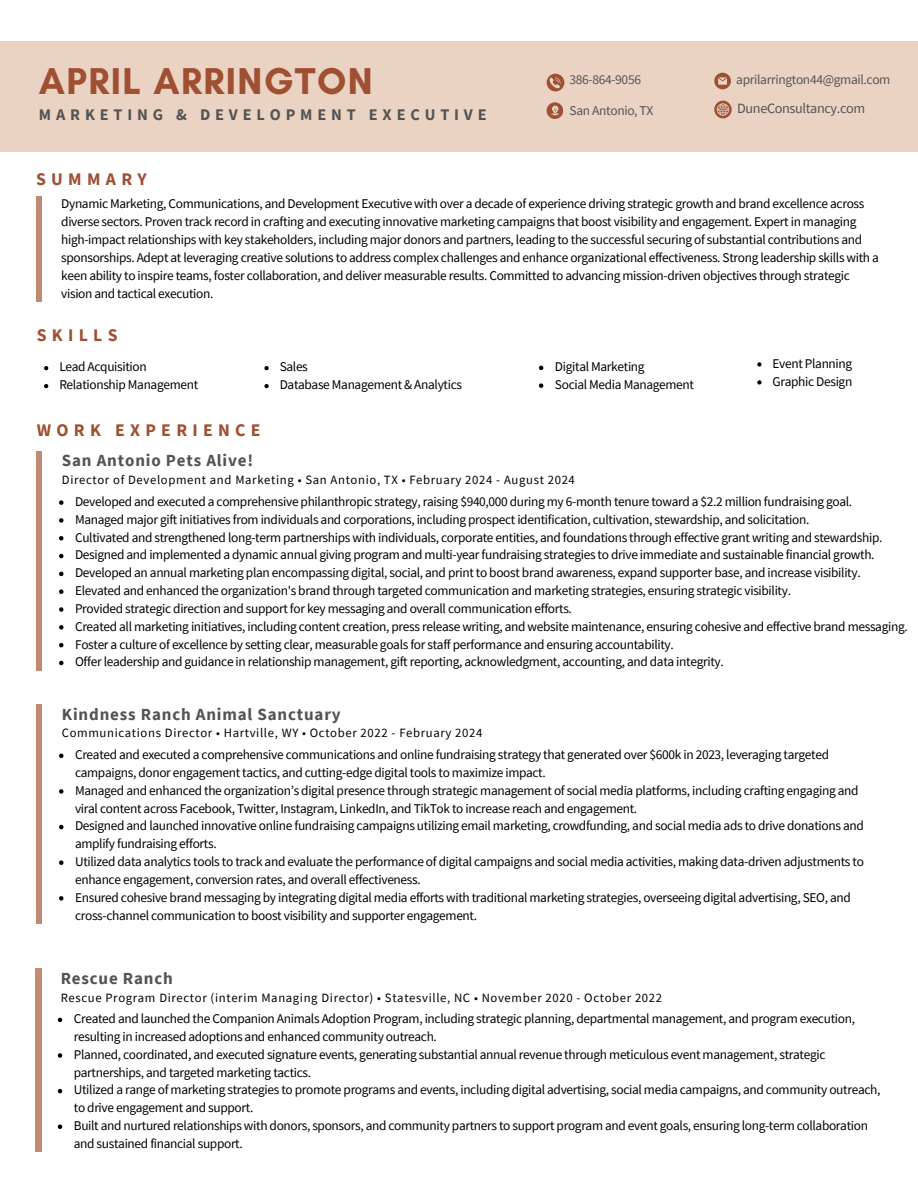
<style>
.page{position:relative;width:918px;height:1188px;background:#fff}
.page>*{position:absolute;margin:0;border:0;box-sizing:border-box;transform-origin:0 0}
.t1{font:700 38.1px "Glacial Indifference";letter-spacing:.035em;color:#9f4f32}
.t2{font:700 17.7px "Source Sans Pro";letter-spacing:.3em;color:#9f4f32}
.t3{font:700 16.95px "Source Sans Pro";letter-spacing:.05em;color:#545454}
.t4{font:700 16.2px "Source Sans Pro";letter-spacing:.3em;color:#545454}
.t5{font:14.25px "Source Sans Pro";letter-spacing:-.025em;color:#545454}
.t6{font:13.5px "Source Sans Pro";letter-spacing:-.025em;color:#545454}
.t7{font:13.35px/17.9px "Source Sans Pro";letter-spacing:-.025em;color:#000}
.t8{font:12.75px "Source Sans Pro";letter-spacing:.05em;color:#000}
</style>
<div class="page">
<div style="left:0;top:41px;width:918px;height:111px;background:#ead3c3"></div>
<div style="left:37px;top:451px;width:5px;height:220px;background:#c08a73"></div>
<div style="left:36px;top:197px;width:6px;height:105px;background:#c08a73"></div>
<svg style="left:547px;top:74px;width:17px;height:17px"></svg>
<svg style="left:714px;top:73px;width:17px;height:16px"></svg>
<svg style="left:714px;top:101px;width:17px;height:17px"></svg>
<div style="left:547px;top:102px;width:16px;height:17px;background:#9f4f32;border-radius:50%"></div>
<svg style="left:551px;top:106px;width:8px;height:9px"></svg>
<div style="left:37px;top:704px;width:5px;height:220px;background:#c08a73"></div>
<div style="left:35px;top:968px;width:7px;height:184px;background:#c08a73"></div>
<svg style="left:264px;top:366px;width:5px;height:4px"></svg>
<svg style="left:264px;top:384px;width:5px;height:4px"></svg>
<svg style="left:539px;top:366px;width:4px;height:4px"></svg>
<svg style="left:539px;top:383px;width:4px;height:5px"></svg>
<svg style="left:44px;top:366px;width:4px;height:4px"></svg>
<svg style="left:44px;top:384px;width:4px;height:4px"></svg>
<svg style="left:757px;top:362px;width:5px;height:5px"></svg>
<svg style="left:757px;top:380px;width:5px;height:5px"></svg>
<svg style="left:59px;top:500px;width:4px;height:5px"></svg>
<svg style="left:59px;top:518px;width:4px;height:5px"></svg>
<svg style="left:59px;top:536px;width:4px;height:4px"></svg>
<svg style="left:59px;top:554px;width:4px;height:4px"></svg>
<svg style="left:59px;top:572px;width:4px;height:4px"></svg>
<svg style="left:59px;top:589px;width:4px;height:5px"></svg>
<svg style="left:59px;top:607px;width:4px;height:5px"></svg>
<svg style="left:59px;top:625px;width:4px;height:5px"></svg>
<svg style="left:59px;top:643px;width:4px;height:4px"></svg>
<svg style="left:59px;top:661px;width:4px;height:4px"></svg>
<svg style="left:59px;top:754px;width:4px;height:4px"></svg>
<svg style="left:59px;top:789px;width:4px;height:5px"></svg>
<svg style="left:59px;top:825px;width:4px;height:4px"></svg>
<svg style="left:59px;top:860px;width:4px;height:5px"></svg>
<svg style="left:59px;top:896px;width:4px;height:5px"></svg>
<svg style="left:58px;top:1018px;width:4px;height:4px"></svg>
<svg style="left:58px;top:1053px;width:4px;height:5px"></svg>
<svg style="left:58px;top:1089px;width:4px;height:4px"></svg>
<svg style="left:58px;top:1125px;width:4px;height:4px"></svg>
<h4 class="t1" style="left:39px;top:58px;width:335px">APRIL ARRINGTON</h4>
<h2 class="t4" style="left:39px;top:104px;width:449px">MARKETING &amp; DEVELOPMENT EXECUTIVE</h2>
<h4 class="t2" style="left:36px;top:168px;width:112px">SUMMARY</h4>
<h1 class="t6" style="left:570px;top:70px;width:73px">386-864-9056</h1>
<h4 class="t6" style="left:736px;top:70px;width:156px">aprilarrington44@gmail.com</h4>
<h4 class="t6" style="left:570px;top:101px;width:85px">San Antonio, TX</h4>
<p class="t5" style="left:737px;top:99px;width:130px">DuneConsultancy.com</p>
<p class="t7" style="left:61px;top:194px;width:819px">Dynamic Marketing, Communications, and Development Executive with over a decade of experience driving strategic growth and brand excellence across diverse sectors. Proven track record in crafting and executing innovative marketing campaigns that boost visibility and engagement. Expert in managing high-impact relationships with key stakeholders, including major donors and partners, leading to the successful securing of substantial contributions and sponsorships. Adept at leveraging creative solutions to address complex challenges and enhance organizational effectiveness. Strong leadership skills with a keen ability to inspire teams, foster collaboration, and deliver measurable results. Committed to advancing mission-driven objectives through strategic vision and tactical execution.</p>
<p class="t2" style="left:37px;top:324px;width:82px">SKILLS</p>
<p class="t7" style="left:59px;top:358px;width:89px">Lead Acquisition</p>
<p class="t7" style="left:59px;top:376px;width:140px">Relationship Management</p>
<p class="t2" style="left:37px;top:418px;width:225px">WORK EXPERIENCE</p>
<h2 class="t7" style="left:280px;top:358px;width:30px">Sales</h2>
<h4 class="t7" style="left:280px;top:376px;width:184px">Database Management &amp; Analytics</h4>
<h2 class="t7" style="left:555px;top:358px;width:91px">Digital Marketing</h2>
<p class="t7" style="left:555px;top:375px;width:141px">Social Media Management</p>
<p class="t3" style="left:62px;top:450px;width:193px">San Antonio Pets Alive!</p>
<p class="t8" style="left:62px;top:472px;width:515px">Director of Development and Marketing • San Antonio, TX • February 2024 - August 2024</p>
<p class="t7" style="left:773px;top:354px;width:81px">Event Planning</p>
<p class="t7" style="left:773px;top:372px;width:81px">Graphic Design</p>
<p class="t7" style="left:75px;top:492px;width:779px">Developed and executed a comprehensive philanthropic strategy, raising $940,000 during my 6-month tenure toward a $2.2 million fundraising goal.</p>
<p class="t7" style="left:75px;top:510px;width:736px">Managed major gift initiatives from individuals and corporations, including prospect identification, cultivation, stewardship, and solicitation.</p>
<p class="t7" style="left:75px;top:528px;width:809px">Cultivated and strengthened long-term partnerships with individuals, corporate entities, and foundations through effective grant writing and stewardship.</p>
<h2 class="t7" style="left:75px;top:546px;width:801px">Designed and implemented a dynamic annual giving program and multi-year fundraising strategies to drive immediate and sustainable financial growth.</h2>
<h3 class="t7" style="left:75px;top:564px;width:787px">Developed an annual marketing plan encompassing digital, social, and print to boost brand awareness, expand supporter base, and increase visibility.</h3>
<p class="t7" style="left:75px;top:581px;width:717px">Elevated and enhanced the organization's brand through targeted communication and marketing strategies, ensuring strategic visibility.</p>
<p class="t7" style="left:75px;top:599px;width:498px">Provided strategic direction and support for key messaging and overall communication efforts.</p>
<p class="t7" style="left:75px;top:617px;width:834px">Created all marketing initiatives, including content creation, press release writing, and website maintenance, ensuring cohesive and effective brand messaging.</p>
<p class="t7" style="left:75px;top:635px;width:600px">Foster a culture of excellence by setting clear, measurable goals for staff performance and ensuring accountability.</p>
<p class="t7" style="left:75px;top:653px;width:650px">Offer leadership and guidance in relationship management, gift reporting, acknowledgment, accounting, and data integrity.</p>
<p class="t3" style="left:62px;top:703px;width:280px">Kindness Ranch Animal Sanctuary</p>
<p class="t8" style="left:62px;top:725px;width:422px">Communications Director • Hartville, WY • October 2022 - February 2024</p>
<p class="t7" style="left:75px;top:745px;width:756px">Created and executed a comprehensive communications and online fundraising strategy that generated over $600k in 2023, leveraging targeted campaigns, donor engagement tactics, and cutting-edge digital tools to maximize impact.</p>
<p class="t7" style="left:75px;top:781px;width:785px">Managed and enhanced the organization’s digital presence through strategic management of social media platforms, including crafting engaging and viral content across Facebook, Twitter, Instagram, LinkedIn, and TikTok to increase reach and engagement.</p>
<p class="t7" style="left:75px;top:817px;width:790px">Designed and launched innovative online fundraising campaigns utilizing email marketing, crowdfunding, and social media ads to drive donations and amplify fundraising efforts.</p>
<p class="t7" style="left:75px;top:852px;width:790px">Utilized data analytics tools to track and evaluate the performance of digital campaigns and social media activities, making data-driven adjustments to enhance engagement, conversion rates, and overall effectiveness.</p>
<h3 class="t7" style="left:75px;top:888px;width:777px">Ensured cohesive brand messaging by integrating digital media efforts with traditional marketing strategies, overseeing digital advertising, SEO, and cross-channel communication to boost visibility and supporter engagement.</h3>
<h3 class="t3" style="left:61px;top:967px;width:114px">Rescue Ranch</h3>
<p class="t8" style="left:61px;top:989px;width:603px">Rescue Program Director (interim Managing Director) • Statesville, NC • November 2020 - October 2022</p>
<p class="t7" style="left:74px;top:1010px;width:783px">Created and launched the Companion Animals Adoption Program, including strategic planning, departmental management, and program execution, resulting in increased adoptions and enhanced community outreach.</p>
<p class="t7" style="left:74px;top:1045px;width:753px">Planned, coordinated, and executed signature events, generating substantial annual revenue through meticulous event management, strategic partnerships, and targeted marketing tactics.</p>
<p class="t7" style="left:74px;top:1081px;width:808px">Utilized a range of marketing strategies to promote programs and events, including digital advertising, social media campaigns, and community outreach, to drive engagement and support.</p>
<p class="t7" style="left:74px;top:1116px;width:796px">Built and nurtured relationships with donors, sponsors, and community partners to support program and event goals, ensuring long-term collaboration and sustained financial support.</p>
</div>
